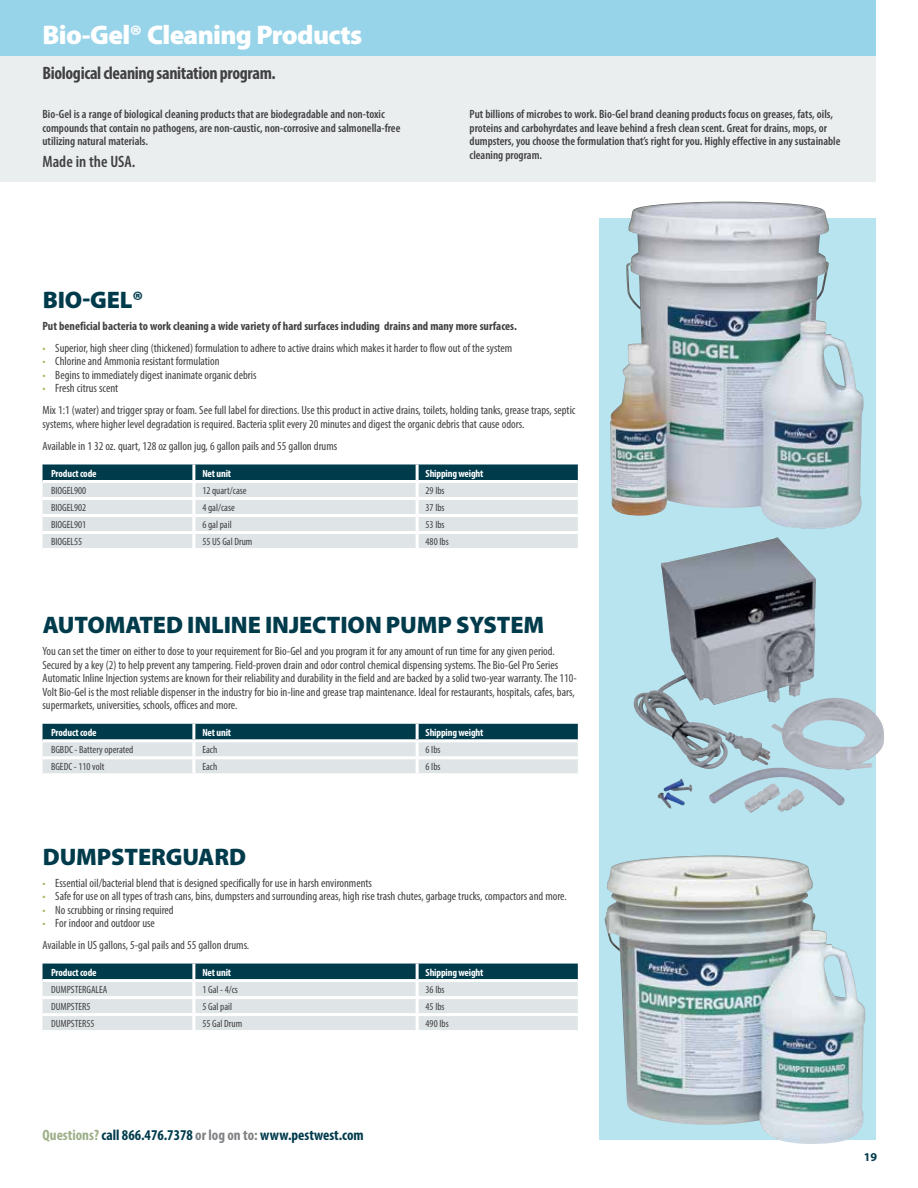
<style>
.page{position:relative;width:918px;height:1188px;background:#fff}
.page>*{position:absolute;margin:0;border:0;box-sizing:border-box;transform-origin:0 0}
.t1{font:900 27px "Myriad Pro";letter-spacing:-.025em;color:#fff}
.t2{font:900 24px "Myriad Pro";letter-spacing:-.005em;color:#003b4c}
.t3{font:700 condensed 18px "Myriad Pro";letter-spacing:-.02em;color:#414042}
.t4{font:600 condensed 16.5px "Myriad Pro";color:#414042}
.t5{font:700 condensed 15px "Myriad Pro";color:#003b4c}
.t6{font:condensed 12px/13.5px "Myriad Pro";color:#414042}
.t7{font:600 condensed 12px/13.5px "Myriad Pro";color:#414042}
.t8{font:700 condensed 12px "Myriad Pro";color:#414042}
.t9{font:700 12px "Myriad Pro";color:#003b4c}
.t10{font:condensed 10.5px "Myriad Pro";color:#414042}
.t11{font:700 condensed 10.5px "Myriad Pro";letter-spacing:-.015em;color:#fff}
.s1{color:#a2b75e}
.s2{color:#9daf88}
.s3{color:#808285}
</style>
<div class="page">
<div style="left:599px;top:218px;width:276px;height:922px;background:#b8e4f0"></div>
<svg style="left:43px;top:464px;width:535px;height:84px;background:#afc0c5"></svg>
<hr style="left:43px;top:480px;width:151px;height:3px;background:#fff">
<hr style="left:194px;top:480px;width:223px;height:3px;background:#fff">
<hr style="left:192px;top:483px;width:3px;height:14px;background:#fff">
<hr style="left:417px;top:480px;width:161px;height:3px;background:#fff">
<hr style="left:416px;top:483px;width:3px;height:14px;background:#fff">
<hr style="left:43px;top:497px;width:151px;height:3px;background:#fff">
<hr style="left:194px;top:497px;width:223px;height:3px;background:#fff">
<hr style="left:192px;top:500px;width:3px;height:14px;background:#fff">
<hr style="left:417px;top:497px;width:161px;height:3px;background:#fff">
<hr style="left:416px;top:500px;width:3px;height:14px;background:#fff">
<hr style="left:43px;top:514px;width:151px;height:3px;background:#fff">
<hr style="left:194px;top:514px;width:223px;height:3px;background:#fff">
<hr style="left:192px;top:517px;width:3px;height:14px;background:#fff">
<hr style="left:417px;top:514px;width:161px;height:3px;background:#fff">
<hr style="left:416px;top:517px;width:3px;height:14px;background:#fff">
<hr style="left:43px;top:531px;width:151px;height:3px;background:#fff">
<hr style="left:194px;top:531px;width:223px;height:3px;background:#fff">
<hr style="left:192px;top:534px;width:3px;height:14px;background:#fff">
<hr style="left:417px;top:531px;width:161px;height:3px;background:#fff">
<hr style="left:416px;top:534px;width:3px;height:14px;background:#fff">
<hr style="left:192px;top:464px;width:3px;height:16px;background:#fff">
<hr style="left:416px;top:464px;width:3px;height:16px;background:#fff">
<svg style="left:43px;top:724px;width:535px;height:49px;background:#91aab1"></svg>
<hr style="left:43px;top:739px;width:151px;height:3px;background:#fff">
<hr style="left:194px;top:739px;width:223px;height:3px;background:#fff">
<hr style="left:192px;top:742px;width:3px;height:14px;background:#fff">
<hr style="left:417px;top:739px;width:161px;height:3px;background:#fff">
<hr style="left:416px;top:742px;width:3px;height:14px;background:#fff">
<hr style="left:43px;top:756px;width:151px;height:3px;background:#fff">
<hr style="left:194px;top:756px;width:223px;height:3px;background:#fff">
<hr style="left:192px;top:759px;width:3px;height:14px;background:#fff">
<hr style="left:417px;top:756px;width:161px;height:3px;background:#fff">
<hr style="left:416px;top:759px;width:3px;height:14px;background:#fff">
<hr style="left:192px;top:724px;width:3px;height:15px;background:#fff">
<hr style="left:416px;top:724px;width:3px;height:15px;background:#fff">
<svg style="left:43px;top:964px;width:535px;height:66px;background:#a4b8be"></svg>
<hr style="left:43px;top:979px;width:151px;height:3px;background:#fff">
<hr style="left:194px;top:979px;width:223px;height:3px;background:#fff">
<hr style="left:192px;top:982px;width:3px;height:14px;background:#fff">
<hr style="left:417px;top:979px;width:161px;height:3px;background:#fff">
<hr style="left:416px;top:982px;width:3px;height:14px;background:#fff">
<hr style="left:43px;top:996px;width:151px;height:3px;background:#fff">
<hr style="left:194px;top:996px;width:223px;height:3px;background:#fff">
<hr style="left:192px;top:999px;width:3px;height:14px;background:#fff">
<hr style="left:417px;top:996px;width:161px;height:3px;background:#fff">
<hr style="left:416px;top:999px;width:3px;height:14px;background:#fff">
<hr style="left:43px;top:1013px;width:151px;height:3px;background:#fff">
<hr style="left:194px;top:1013px;width:223px;height:3px;background:#fff">
<hr style="left:192px;top:1016px;width:3px;height:14px;background:#fff">
<hr style="left:417px;top:1013px;width:161px;height:3px;background:#fff">
<hr style="left:416px;top:1016px;width:3px;height:14px;background:#fff">
<hr style="left:192px;top:964px;width:3px;height:15px;background:#fff">
<hr style="left:416px;top:964px;width:3px;height:15px;background:#fff">
<img style="left:633px;top:537px;width:183px;height:235px">
<div style="left:0;top:38px;width:875px;height:144px;background:#eaeeef"></div>
<div style="left:0;top:0;width:875px;height:55px;background:#98d4e9"></div>
<img style="left:610px;top:202px;width:254px;height:327px">
<img style="left:604px;top:856px;width:262px;height:288px">
<h1 class="t1" style="left:43px;top:17px;width:321px">BIO-GEL® CLEANING PRODUCTS</h1>
<h3 class="t3" style="left:43px;top:62px;width:235px">Biological cleaning sanitation program.</h3>
<p class="t7" style="left:43px;top:107px;width:359px">Bio-Gel is a range of biological cleaning products that are biodegradable and non-toxic compounds that contain no pathogens, are non-caustic, non-corrosive and salmonella-free utilizing natural materials.</p>
<h3 class="t4" style="left:43px;top:151px;width:95px">Made in the USA.</h3>
<p class="t7" style="left:470px;top:107px;width:372px">Put billions of microbes to work. Bio-Gel brand cleaning products focus on greases, fats, oils, proteins and carbohyrdates and leave behind a fresh clean scent. Great for drains, mops, or dumpsters, you choose the formulation that’s right for you. Highly effective in any sustainable cleaning program.</p>
<h2 class="t2" style="left:43px;top:284px;width:102px">BIO-GEL®</h2>
<p class="t8" style="left:43px;top:318px;width:476px">Put beneficial bacteria to work cleaning a wide variety of hard surfaces including drains and many more surfaces.</p>
<p class="t6" style="left:43px;top:341px;width:471px"><span class="s1">•</span> Superior, high sheer cling (thickened) formulation to adhere to active drains which makes it harder to flow out of the system</p>
<p class="t6" style="left:43px;top:355px;width:179px"><span class="s1">•</span> Chlorine and Ammonia resistant formulation</p>
<p class="t6" style="left:43px;top:368px;width:216px"><span class="s1">•</span> Begins to immediately digest inanimate organic debris</p>
<p class="t6" style="left:43px;top:377px;width:535px;line-height:22px"><span class="s1">•</span> Fresh citrus scent<br>Mix 1:1 (water) and trigger spray or foam. See full label for directions. Use this product in active drains, toilets, holding tanks, grease traps, septic</p>
<p class="t6" style="left:43px;top:413px;width:483px;line-height:22px">systems, where higher level degradation is required. Bacteria split every 20 minutes and digest the organic debris that cause odors.<br>Available in 1 32 oz. quart, 128 oz gallon jug, 6 gallon pails and 55 gallon drums</p>
<p class="t11" style="left:51px;top:467px;width:47px">Product code</p>
<p class="t11" style="left:202px;top:467px;width:30px">Net unit</p>
<p class="t11" style="left:426px;top:467px;width:59px">Shipping weight</p>
<p class="t10" style="left:51px;top:484px;width:37px">BIOGEL900</p>
<p class="t10" style="left:202px;top:484px;width:46px">12 quart/case</p>
<p class="t10" style="left:426px;top:484px;width:21px">29 Ibs</p>
<p class="t10" style="left:51px;top:501px;width:37px">BIOGEL902</p>
<p class="t10" style="left:202px;top:501px;width:34px">4 gal/case</p>
<p class="t10" style="left:426px;top:501px;width:21px">37 Ibs</p>
<p class="t10" style="left:51px;top:518px;width:37px">BIOGEL901</p>
<p class="t10" style="left:202px;top:518px;width:31px">6 gal pail</p>
<p class="t10" style="left:426px;top:518px;width:21px">53 Ibs</p>
<p class="t10" style="left:51px;top:535px;width:33px">BIOGEL55</p>
<p class="t10" style="left:202px;top:535px;width:52px">55 US Gal Drum</p>
<p class="t10" style="left:426px;top:535px;width:25px">480 Ibs</p>
<h2 class="t2" style="left:43px;top:609px;width:17px">AUTO</h2>
<h2 class="t2" style="left:105px;top:609px;width:199px">MATED INLINE INJECT</h2>
<h2 class="t2" style="left:340px;top:609px;width:205px">ION PUMP SYSTEM</h2>
<p class="t6" style="left:43px;top:644px;width:536px">You can set the timer on either to dose to your requirement for Bio-Gel and you program it for any amount of run time for any given period.<br>Secured by a key (2) to help prevent any tampering. Field-proven drain and odor control chemical dispensing systems. The Bio-Gel Pro Series Automatic Inline Injection systems are known for their reliability and durability in the field and are backed by a solid two-year warranty. The 110- Volt Bio-Gel is the most reliable dispenser in the industry for bio in-line and grease trap maintenance. Ideal for restaurants, hospitals, cafes, bars, supermarkets, universities, schools, offices and more.</p>
<p class="t11" style="left:51px;top:726px;width:47px">Product code</p>
<p class="t11" style="left:202px;top:726px;width:30px">Net unit</p>
<p class="t11" style="left:426px;top:726px;width:59px">Shipping weight</p>
<p class="t10" style="left:51px;top:743px;width:84px">BGBDC - Battery operated</p>
<p class="t10" style="left:202px;top:743px;width:16px">Each</p>
<p class="t10" style="left:426px;top:743px;width:17px">6 Ibs</p>
<p class="t10" style="left:51px;top:760px;width:55px">BGEDC - 110 volt</p>
<p class="t10" style="left:202px;top:760px;width:16px">Each</p>
<p class="t10" style="left:426px;top:760px;width:17px">6 Ibs</p>
<h2 class="t2" style="left:43px;top:840px;width:203px">DUMPSTERGUARD</h2>
<p class="t6" style="left:43px;top:876px;width:331px"><span class="s1">•</span> Essential oil/bacterial blend that is designed specifically for use in harsh environments</p>
<p class="t6" style="left:43px;top:889px;width:526px"><span class="s1">•</span> Safe for use on all types of trash cans, bins, dumpsters and surrounding areas, high rise trash chutes, garbage trucks, compactors and more.</p>
<p class="t6" style="left:43px;top:903px;width:133px"><span class="s1">•</span> No scrubbing or rinsing required</p>
<p class="t6" style="left:43px;top:912px;width:208px;line-height:22px"><span class="s1">•</span> For indoor and outdoor use<br>Available in US gallons, 5-gal pails and 55 gallon drums.</p>
<p class="t11" style="left:51px;top:966px;width:47px">Product code</p>
<p class="t11" style="left:202px;top:966px;width:30px">Net unit</p>
<p class="t11" style="left:426px;top:966px;width:59px">Shipping weight</p>
<p class="t10" style="left:51px;top:983px;width:58px">DUMPSTERGALEA</p>
<p class="t10" style="left:202px;top:983px;width:37px">1 Gal - 4/cs</p>
<p class="t10" style="left:426px;top:983px;width:21px">36 Ibs</p>
<p class="t10" style="left:51px;top:1000px;width:41px">DUMPSTER5</p>
<p class="t10" style="left:202px;top:1000px;width:31px">5 Gal pail</p>
<p class="t10" style="left:426px;top:1000px;width:21px">45 Ibs</p>
<p class="t10" style="left:51px;top:1017px;width:45px">DUMPSTER55</p>
<p class="t10" style="left:202px;top:1017px;width:41px">55 Gal Drum</p>
<p class="t10" style="left:426px;top:1017px;width:25px">490 Ibs</p>
<p class="t5" style="left:43px;top:1125px;width:323px"><span class="s2">Questions?</span> call 866.476.7378 <span class="s3">or log on to:</span> www.pestwest.com</p>
<p class="t9" style="left:864px;top:1149px;width:15px">19</p>
</div>
